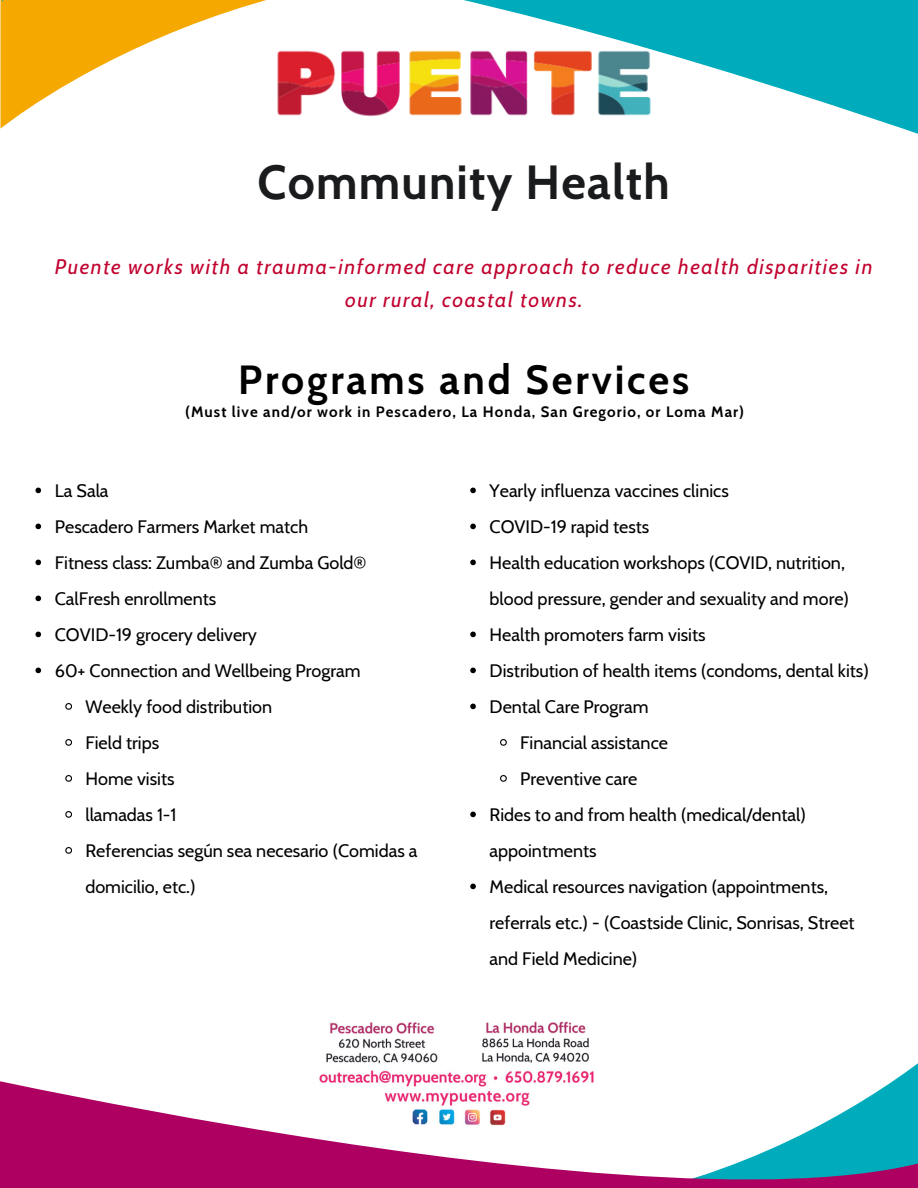
<style>
.page{position:relative;width:918px;height:1188px;background:#fff}
.page>*{position:absolute;margin:0;border:0;box-sizing:border-box;transform-origin:0 0}
.t1{font:700 47.7px "Cabin";letter-spacing:.025em;color:#191b1d}
.t2{font:700 40.5px "Cabin";letter-spacing:.07em;color:#000}
.t3{font:italic 21px/32.7px "Cabin";letter-spacing:.075em;color:#c1022f;text-align:center}
.t4{font:18px/36px "Cabin";color:#000}
.t5{font:700 15px "Cabin";letter-spacing:.07em;color:#000}
</style>
<div class="page">
<svg style="left:0;top:1063px;width:918px;height:125px"></svg>
<img style="left:306px;top:1021px;width:307px;height:108px">
<svg style="left:470px;top:488px;width:6px;height:5px"></svg>
<svg style="left:470px;top:524px;width:6px;height:5px"></svg>
<svg style="left:470px;top:560px;width:6px;height:5px"></svg>
<svg style="left:470px;top:632px;width:6px;height:5px"></svg>
<svg style="left:470px;top:668px;width:6px;height:5px"></svg>
<svg style="left:470px;top:704px;width:6px;height:5px"></svg>
<svg style="left:500px;top:739px;width:7px;height:7px"></svg>
<svg style="left:500px;top:775px;width:7px;height:7px"></svg>
<svg style="left:470px;top:812px;width:6px;height:5px"></svg>
<svg style="left:470px;top:884px;width:6px;height:5px"></svg>
<svg style="left:35px;top:488px;width:6px;height:5px"></svg>
<svg style="left:35px;top:524px;width:6px;height:5px"></svg>
<svg style="left:35px;top:560px;width:6px;height:5px"></svg>
<svg style="left:35px;top:596px;width:6px;height:5px"></svg>
<svg style="left:35px;top:632px;width:6px;height:5px"></svg>
<svg style="left:35px;top:668px;width:6px;height:5px"></svg>
<svg style="left:65px;top:703px;width:7px;height:7px"></svg>
<svg style="left:65px;top:739px;width:7px;height:7px"></svg>
<svg style="left:65px;top:775px;width:7px;height:7px"></svg>
<svg style="left:65px;top:811px;width:7px;height:7px"></svg>
<svg style="left:65px;top:847px;width:7px;height:7px"></svg>
<svg style="left:2px;top:0;width:916px;height:134px"></svg>
<img style="left:263px;top:36px;width:402px;height:95px">
<p class="t1" style="left:258px;top:153px;width:414px">Community Health</p>
<p class="t3" style="left:55px;top:250px;width:819px">Puente works with a trauma-informed care approach to reduce health disparities in our rural, coastal towns.</p>
<p class="t2" style="left:238px;top:355px;width:453px">Programs and Services</p>
<p class="t5" style="left:185px;top:403px;width:561px">(Must live and/or work in Pescadero, La Honda, San Gregorio, or Loma Mar)</p>
<p class="t4" style="left:55px;top:472px;width:55px">La Sala</p>
<p class="t4" style="left:55px;top:508px;width:255px">Pescadero Farmers Market match</p>
<p class="t4" style="left:55px;top:544px;width:313px">Fitness class: Zumba® and Zumba Gold®</p>
<p class="t4" style="left:55px;top:580px;width:163px">CalFresh enrollments</p>
<p class="t4" style="left:55px;top:616px;width:204px">COVID-19 grocery delivery</p>
<p class="t4" style="left:55px;top:652px;width:307px">60+ Connection and Wellbeing Program</p>
<p class="t4" style="left:85px;top:688px;width:188px">Weekly food distribution</p>
<p class="t4" style="left:85px;top:724px;width:75px">Field trips</p>
<p class="t4" style="left:85px;top:760px;width:91px">Home visits</p>
<p class="t4" style="left:85px;top:796px;width:93px">llamadas 1-1</p>
<p class="t4" style="left:85px;top:832px;width:334px">Referencias según sea necesario (Comidas a domicilio, etc.)</p>
<p class="t4" style="left:490px;top:472px;width:241px">Yearly influenza vaccines clinics</p>
<h1 class="t4" style="left:490px;top:508px;width:161px">COVID-19 rapid tests</h1>
<h2 class="t4" style="left:490px;top:544px;width:361px">Health education workshops (COVID, nutrition, blood pressure, gender and sexuality and more)</h2>
<p class="t4" style="left:490px;top:616px;width:218px">Health promoters farm visits</p>
<p class="t4" style="left:490px;top:652px;width:381px">Distribution of health items (condoms, dental kits)</p>
<p class="t4" style="left:490px;top:688px;width:161px">Dental Care Program</p>
<p class="t4" style="left:520px;top:724px;width:149px">Financial assistance</p>
<p class="t4" style="left:520px;top:760px;width:119px">Preventive care</p>
<p class="t4" style="left:490px;top:796px;width:318px">Rides to and from health (medical/dental) appointments</p>
<p class="t4" style="left:490px;top:868px;width:367px">Medical resources navigation (appointments, referrals etc.) - (Coastside Clinic, Sonrisas, Street and Field Medicine)</p>
</div>
